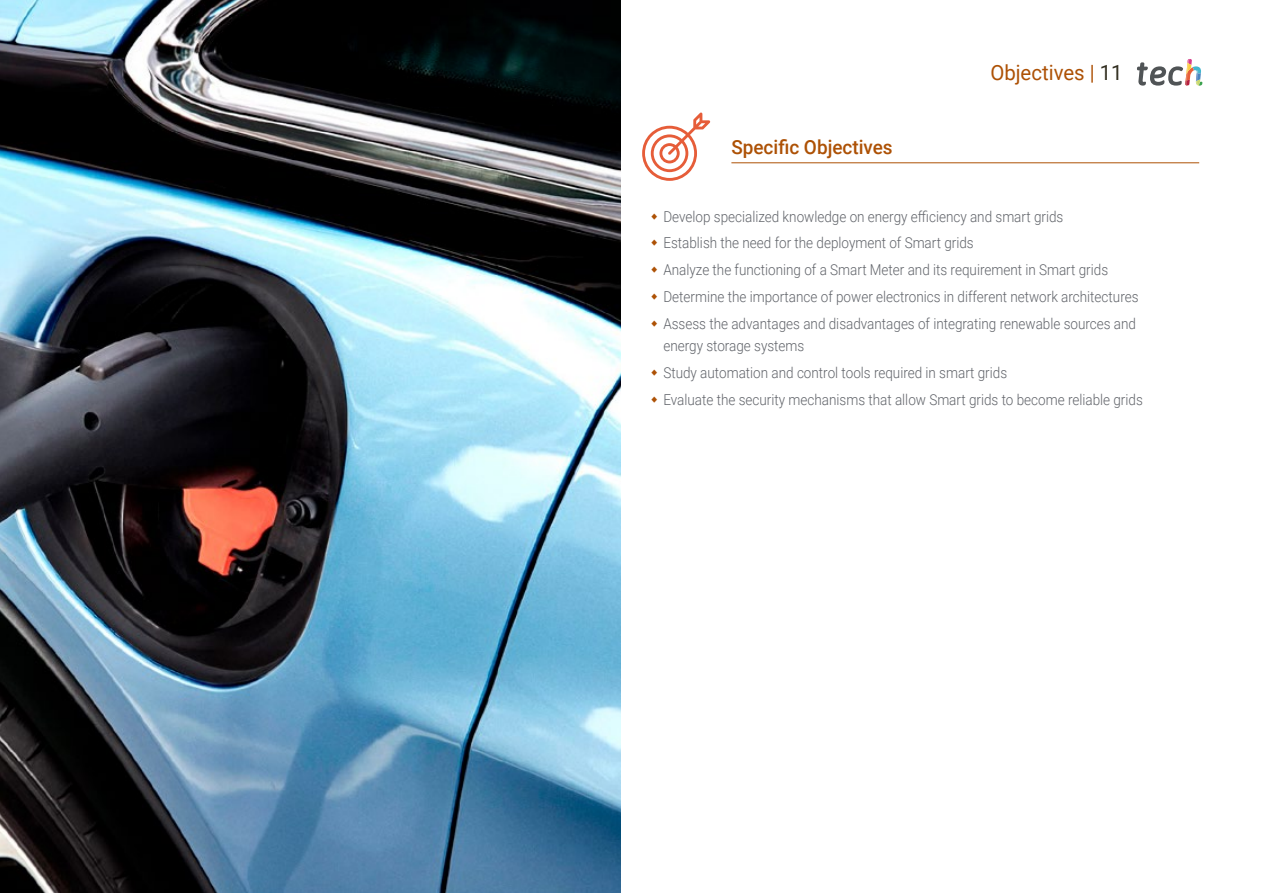
<style>
.page{position:relative;width:1263px;height:893px;background:#fff}
.page>*{position:absolute;margin:0;border:0;box-sizing:border-box;transform-origin:0 0}
.t1{font:21px "Roboto";color:#ad5105}
.t2{font:500 19.5px "Roboto";color:#ad5105}
.t3{font:300 15px/26.7px "Roboto";color:#61646a;scale:.9 1}
.s1{color:#312e20}
</style>
<div class="page">
<hr style="left:731px;top:162px;width:468px;height:1px;background:#ad5105">
<svg style="left:642px;top:112px;width:68px;height:69px"></svg>
<svg style="left:1137px;top:59px;width:65px;height:27px"></svg>
<img style="left:0;top:0;width:621px;height:893px">
<h2 class="t2" style="left:731px;top:133px;width:163px">Specific Objectives</h2>
<h1 class="t1" style="left:990px;top:57px;width:134px">Objectives | <span class="s1">11</span></h1>
<p class="t3" style="left:663px;top:202px;width:529px">Develop specialized knowledge on energy efficiency and smart grids<br>Establish the need for the deployment of Smart grids<br>Analyze the functioning of a Smart Meter and its requirement in Smart grids Determine the importance of power electronics in different network architectures Assess the advantages and disadvantages of integrating renewable sources and</p>
<p class="t3" style="left:663px;top:332px;width:534px">energy storage systems<br>Study automation and control tools required in smart grids<br>Evaluate the security mechanisms that allow Smart grids to become reliable grids</p>
</div>
